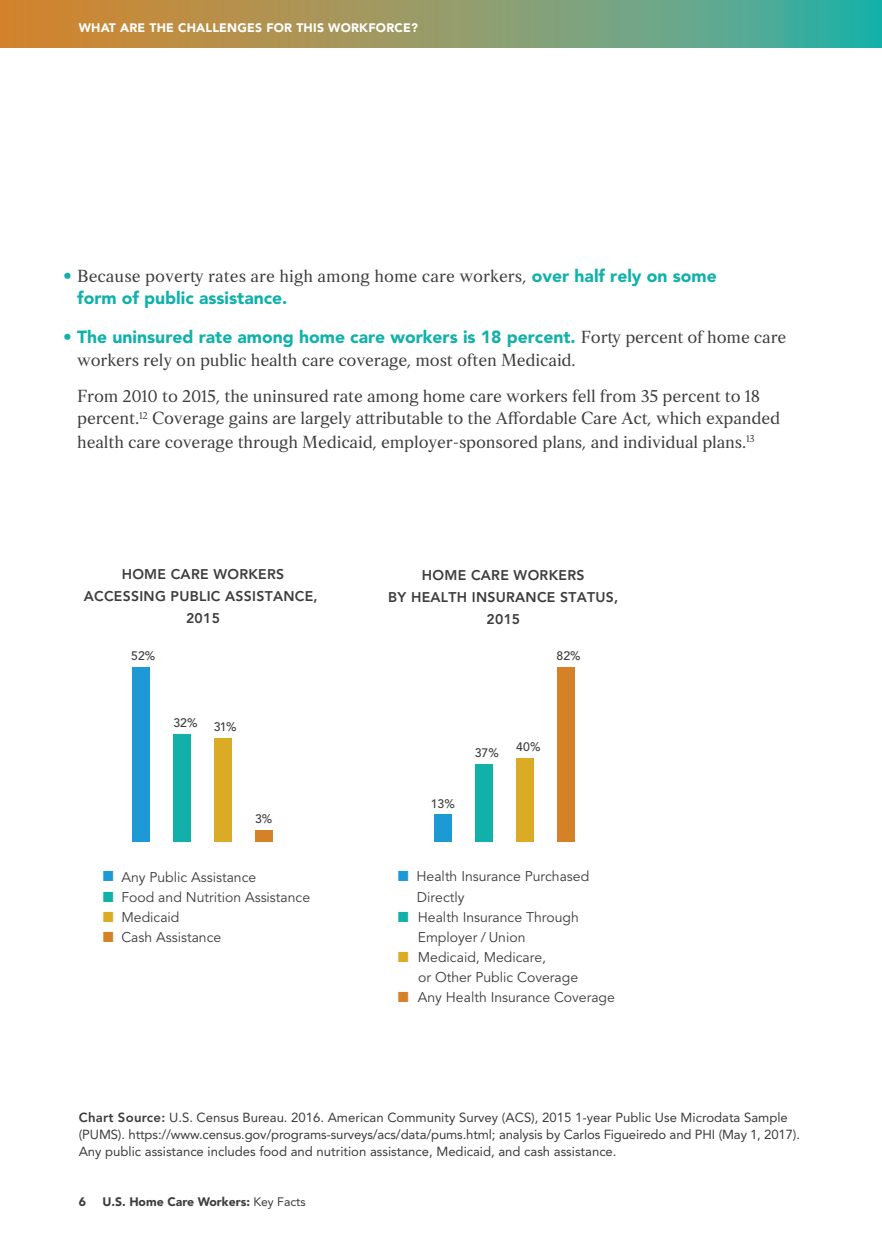
<style>
.page{position:relative;width:882px;height:1260px;background:#fff}
.page>*{position:absolute;margin:0;border:0;box-sizing:border-box;transform-origin:0 0}
.bullet_body{font:17.5px/22.8px "Strato Pro";letter-spacing:-.01em;color:#3d3d3d}
.t1{font:14px/20.1px "Avenir";color:#3d3d3d}
.t2{font:800 14px/21.9px "Avenir";letter-spacing:.02em;color:#3d3d3d;text-align:center}
.Chart_source{font:13.12px/16.6px "Avenir";color:#3d3d3d}
.Head_1{font:900 12.25px "Avenir";letter-spacing:.02em;color:#fff}
.t3{font:900 12.25px "Avenir";color:#3d3d3d}
.t4{font:500 12.25px "Avenir";color:#3d3d3d}
.s1{font-family:"Avenir";font-weight:900;color:#11b1aa}
.s2{font-family:"Meta Head OT";font-size:28px;color:#1d99d6}
.s3{font-family:"Meta Head OT";font-size:28px;color:#11b1aa}
.s4{font-family:"Meta Head OT";font-size:28px;color:#dcab26}
.s5{font-family:"Meta Head OT";font-size:28px;color:#d58128}
.s6{font-weight:800}
.s7{font-weight:400}
</style>
<div class="page">
<svg style="left:0;top:0;width:882px;height:47px;background:#8d9b69"></svg>
<div style="left:255px;top:830px;width:18px;height:12px;background:#d58128"></div>
<div style="left:214px;top:738px;width:18px;height:104px;background:#dcab26"></div>
<div style="left:173px;top:735px;width:18px;height:107px;background:#11b1aa"></div>
<div style="left:132px;top:667px;width:18px;height:175px;background:#1d99d6"></div>
<div style="left:557px;top:667px;width:17px;height:175px;background:#d58128"></div>
<div style="left:516px;top:758px;width:17px;height:84px;background:#dcab26"></div>
<div style="left:475px;top:764px;width:17px;height:78px;background:#11b1aa"></div>
<div style="left:434px;top:815px;width:17px;height:27px;background:#1d99d6"></div>
<p class="Head_1" style="left:79px;top:20px;width:341px">WHAT ARE THE CHALLENGES FOR THIS WORKFORCE?</p>
<p class="bullet_body" style="left:77px;top:264px;width:641px;text-indent:-14px"><span class="s1">•</span> Because poverty rates are high among home care workers, <span class="s1">over half rely on some form of public assistance.</span></p>
<p class="bullet_body" style="left:77px;top:325px;width:711px;text-indent:-14px"><span class="s1">• The uninsured rate among home care workers is 18 percent.</span> Forty percent of home care workers rely on public health care coverage, most often Medicaid.</p>
<p class="bullet_body" style="left:77px;top:384px;width:705px">From 2010 to 2015, the uninsured rate among home care workers fell from 35 percent to 18 percent.<sup>12</sup> Coverage gains are largely attributable to the Affordable Care Act, which expanded health care coverage through Medicaid, employer-sponsored plans, and individual plans.<sup>13</sup></p>
<p class="t2" style="left:84px;top:564px;width:235px">HOME CARE WORKERS<br>ACCESSING PUBLIC ASSISTANCE,<br>2015</p>
<p class="t4" style="left:131px;top:649px;width:26px">52%</p>
<p class="t4" style="left:173px;top:716px;width:26px">32%</p>
<p class="t4" style="left:214px;top:720px;width:24px">31%</p>
<p class="t4" style="left:255px;top:812px;width:19px">3%</p>
<p class="t1" style="left:102px;top:867px;width:156px"><span class="s2">▪</span> Any Public Assistance</p>
<p class="t1" style="left:102px;top:887px;width:210px"><span class="s3">▪</span> Food and Nutrition Assistance</p>
<p class="t1" style="left:102px;top:907px;width:79px"><span class="s4">▪</span> Medicaid</p>
<p class="t1" style="left:102px;top:927px;width:121px"><span class="s5">▪</span> Cash Assistance</p>
<p class="t2" style="left:388px;top:564px;width:232px">HOME CARE WORKERS<br>BY HEALTH INSURANCE STATUS,<br>2015</p>
<p class="t4" style="left:557px;top:649px;width:26px">82%</p>
<p class="t4" style="left:431px;top:797px;width:26px">13%</p>
<p class="t4" style="left:475px;top:746px;width:26px">37%</p>
<p class="t4" style="left:516px;top:740px;width:26px">40%</p>
<p class="t1" style="left:417px;top:867px;width:174px;text-indent:-20px"><span class="s2">▪</span> Health Insurance Purchased<br>Directly</p>
<p class="t1" style="left:418px;top:907px;width:163px;text-indent:-21px"><span class="s3">▪</span> Health Insurance Through<br>Employer / Union</p>
<p class="t1" style="left:418px;top:947px;width:161px;text-indent:-22px"><span class="s4">▪</span> Medicaid, Medicare,<br>or Other Public Coverage</p>
<p class="t1" style="left:397px;top:988px;width:220px"><span class="s5">▪</span> Any Health Insurance Coverage</p>
<p class="Chart_source" style="left:79px;top:1110px;width:723px"><span class="s6">Chart Source:</span> U.S. Census Bureau. 2016. American Community Survey (ACS), 2015 1-year Public Use Microdata Sample (PUMS). https://www.census.gov/programs-surveys/acs/data/pums.html; analysis by Carlos Figueiredo and PHI (May 1, 2017).<br>Any public assistance includes food and nutrition assistance, Medicaid, and cash assistance.</p>
<p class="t3" style="left:79px;top:1195px;width:9px">6</p>
<p class="t3" style="left:102px;top:1195px;width:205px">U.S. Home Care Workers: <span class="s7">Key Facts</span></p>
</div>
